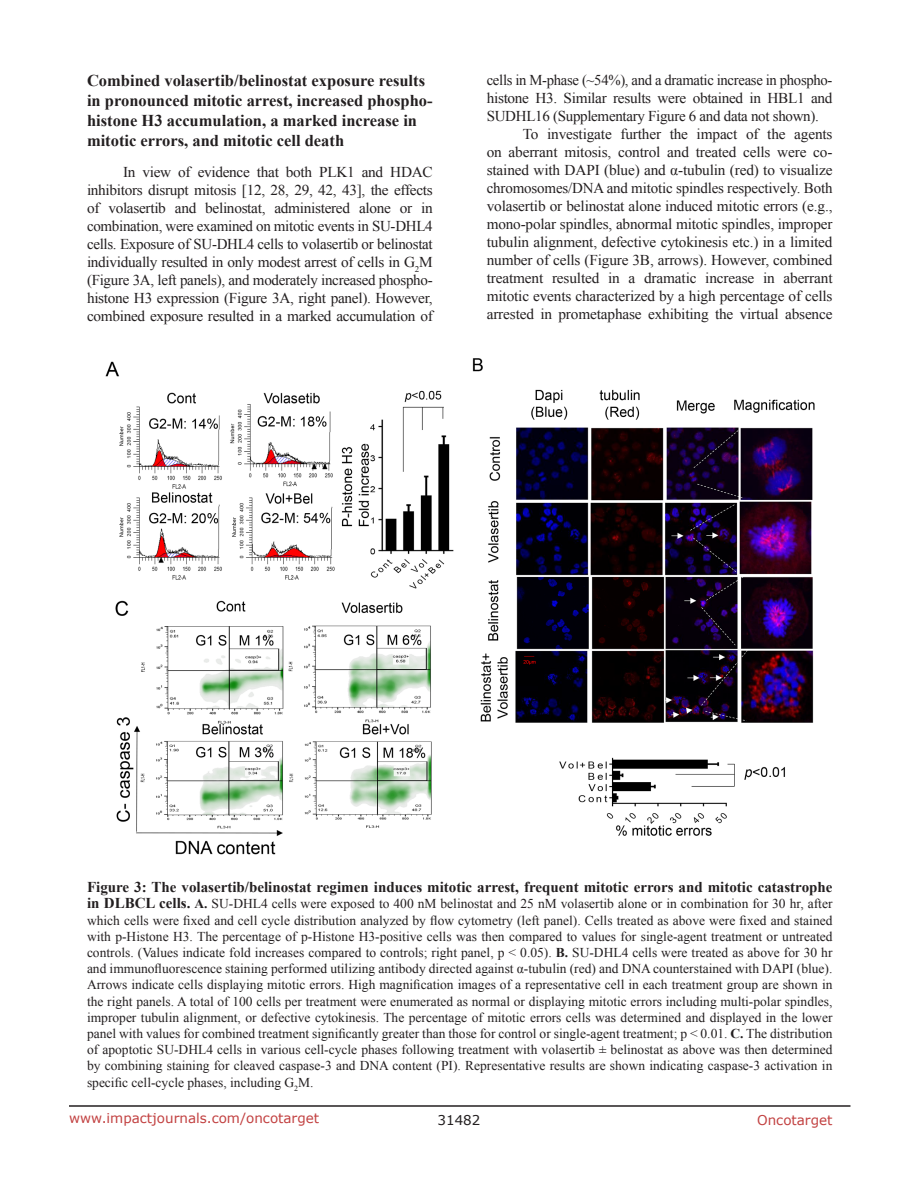
<style>
.page{position:relative;width:918px;height:1188px;background:#fff}
.page>*{position:absolute;margin:0;border:0;box-sizing:border-box;transform-origin:0 0}
.SubHeading{font:700 16.5px/19.8px "Times New Roman";color:#231f20}
.BodyText{font:15px/18px "Times New Roman";letter-spacing:-.02em;color:#231f20;text-align:justify}
.figuretext{font:700 15px "Times New Roman";color:#231f20}
.figuretext-2{font:13.5px/16.2px "Times New Roman";color:#231f20;text-align:justify}
.t1{font:13.5px "Verdana";color:#c24141}
.t2{font:13.5px "Verdana";color:#231f20}
.s1{font-weight:700;font-size:15px}
.s2{font-weight:700}
</style>
<div class="page">
<hr style="left:69px;top:1105px;width:781px;height:2px;background:#231f20">
<img style="left:105px;top:358px;width:710px;height:497px">
<p class="SubHeading" style="left:87px;top:70px;width:347px">Combined volasertib/belinostat exposure results in pronounced mitotic arrest, increased phospho&shy;histone H3 accumulation, a marked increase in mitotic errors, and mitotic cell death</p>
<p class="BodyText" style="left:87px;top:163px;width:347px;text-indent:36px">In view of evidence that both PLK1 and HDAC inhibitors disrupt mitosis [12, 28, 29, 42, 43], the effects of volasertib and belinostat, administered alone or in combination, were examined on mitotic events in SU-DHL4 cells. Exposure of SU-DHL4 cells to volasertib or belinostat individually resulted in only modest arrest of cells in G<sub>2</sub>M (Figure 3A, left panels), and moderately increased phospho&shy;histone H3 expression (Figure 3A, right panel). However, combined exposure resulted in a marked accumulation of</p>
<p class="BodyText" style="left:487px;top:71px;width:347px">cells in M-phase (~54%), and a dramatic increase in phospho&shy;histone H3. Similar results were obtained in HBL1 and SUDHL16 (Supplementary Figure 6 and data not shown).</p>
<p class="BodyText" style="left:487px;top:125px;width:347px;text-indent:36px">To investigate further the impact of the agents on aberrant mitosis, control and treated cells were co&shy;stained with DAPI (blue) and α-tubulin (red) to visualize chromosomes/DNA and mitotic spindles respectively. Both volasertib or belinostat alone induced mitotic errors (e.g., mono-polar spindles, abnormal mitotic spindles, improper tubulin alignment, defective cytokinesis etc.) in a limited number of cells (Figure 3B, arrows). However, combined treatment resulted in a dramatic increase in aberrant mitotic events characterized by a high percentage of cells arrested in prometaphase exhibiting the virtual absence</p>
<p class="figuretext" style="left:87px;top:877px;width:747px">Figure 3: The volasertib/belinostat regimen induces mitotic arrest, frequent mitotic errors and mitotic catastrophe</p>
<p class="figuretext-2" style="left:87px;top:896px;width:747px"><span class="s1">in DLBCL cells.</span> <span class="s2">A.</span> SU-DHL4 cells were exposed to 400 nM belinostat and 25 nM volasertib alone or in combination for 30 hr, after which cells were fixed and cell cycle distribution analyzed by flow cytometry (left panel). Cells treated as above were fixed and stained with p-Histone H3. The percentage of p-Histone H3-positive cells was then compared to values for single-agent treatment or untreated controls. (Values indicate fold increases compared to controls; right panel, p &lt; 0.05). <span class="s2">B.</span> SU-DHL4 cells were treated as above for 30 hr and immunofluorescence staining performed utilizing antibody directed against α-tubulin (red) and DNA counterstained with DAPI (blue).<br>Arrows indicate cells displaying mitotic errors. High magnification images of a representative cell in each treatment group are shown in the right panels. A total of 100 cells per treatment were enumerated as normal or displaying mitotic errors including multi-polar spindles, improper tubulin alignment, or defective cytokinesis. The percentage of mitotic errors cells was determined and displayed in the lower panel with values for combined treatment significantly greater than those for control or single-agent treatment; p &lt; 0.01. <span class="s2">C.</span> The distribution of apoptotic SU-DHL4 cells in various cell-cycle phases following treatment with volasertib ± belinostat as above was then determined by combining staining for cleaved caspase-3 and DNA content (PI). Representative results are shown indicating caspase-3 activation in specific cell-cycle phases, including G<sub>2</sub>M.</p>
<p class="t1" style="left:69px;top:1109px;width:252px">www.impactjournals.com/oncotarget</p>
<p class="t2" style="left:438px;top:1111px;width:44px">31482</p>
<p class="t1" style="left:757px;top:1111px;width:77px">Oncotarget</p>
</div>
